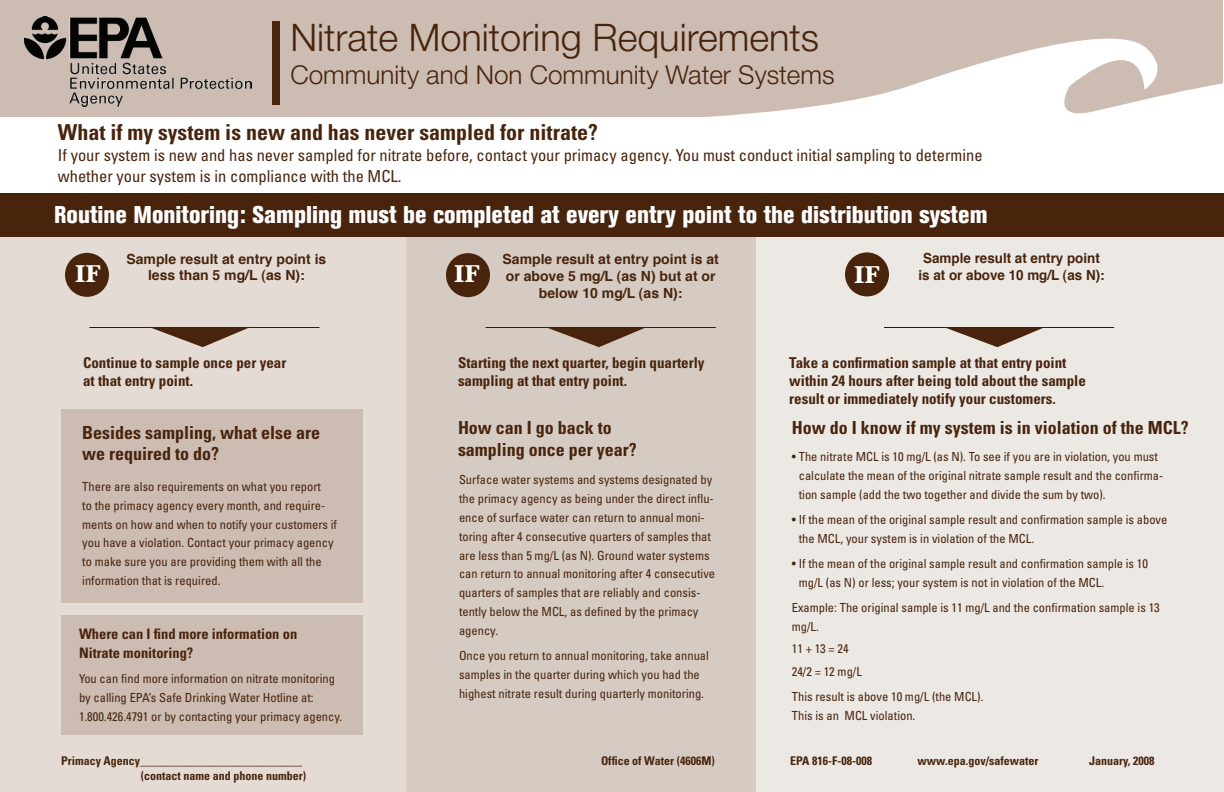
<style>
.page{position:relative;width:1224px;height:792px;background:#fff}
.page>*{position:absolute;margin:0;border:0;box-sizing:border-box;transform-origin:0 0}
.t1{font:300 38px "Helvetica Neue";color:#48240d}
.t2{font:300 26px "Helvetica Neue";color:#48240d}
.t3{font:700 25.6px "Baskerville";color:#fff}
.t4{font:800 condensed 24px "Akzidenz Grotesk BE";color:#fff}
.t5{font:700 condensed 22px "Univers";color:#48240d}
.t6{font:700 condensed 18px/21.6px "Univers";color:#48240d}
.t7{font:condensed 16.5px/20.8px "Univers";color:#48240d}
.t8{font:700 condensed 15px/18px "Univers";color:#48240d}
.t9{font:700 condensed 14.5px/18.8px "Univers";color:#48240d}
.t10{font:700 14px/16.8px "Helvetica";color:#48240d;text-align:center}
.t11{font:700 14px "Helvetica";color:#48240d;scale:.96 1}
.t12{font:condensed 12.5px/18.8px "Univers";color:#48240d}
.t13{font:700 condensed 12px/14.4px "Univers";color:#48240d}
</style>
<div class="page">
<div style="left:0;top:237px;width:409px;height:555px;background:#e4dbd4"></div>
<div style="left:406px;top:237px;width:360px;height:555px;background:#d6cbc2"></div>
<div style="left:406px;top:193px;width:360px;height:44px;background:#48240d"></div>
<div style="left:756px;top:237px;width:468px;height:555px;background:#ece8e4"></div>
<div style="left:1px;top:1px;width:1222px;height:116px;background:#ccbcb2"></div>
<div style="left:273px;top:21px;width:7px;height:84px;background:#48240d"></div>
<svg style="left:251px;top:26px;width:972px;height:91px"></svg>
<div style="left:446px;top:253px;width:44px;height:44px;background:#48240d;border-radius:50%"></div>
<hr style="left:89px;top:327px;width:231px;height:1px;background:#231f20">
<svg style="left:152px;top:328px;width:96px;height:19px"></svg>
<hr style="left:486px;top:327px;width:230px;height:1px;background:#231f20">
<svg style="left:548px;top:328px;width:96px;height:19px"></svg>
<hr style="left:884px;top:327px;width:230px;height:1px;background:#231f20">
<svg style="left:946px;top:328px;width:97px;height:19px"></svg>
<div style="left:0;top:193px;width:408px;height:44px;background:#48240d"></div>
<div style="left:65px;top:253px;width:44px;height:44px;background:#48240d;border-radius:50%"></div>
<div style="left:756px;top:193px;width:468px;height:44px;background:#48240d"></div>
<div style="left:845px;top:252px;width:44px;height:44px;background:#48240d;border-radius:50%"></div>
<img style="left:24px;top:17px;width:227px;height:89px">
<div style="left:61px;top:409px;width:302px;height:194px;background:#ccbcb2"></div>
<div style="left:61px;top:615px;width:302px;height:120px;background:#ccbcb2"></div>
<h1 class="t1" style="left:290px;top:14px;width:530px">Nitrate Monitoring Requirements</h1>
<h2 class="t2" style="left:290px;top:59px;width:546px">Community and Non Community Water Systems</h2>
<h3 class="t5" style="left:58px;top:119px;width:542px">What if my system is new and has never sampled for nitrate?</h3>
<h3 class="t7" style="left:58px;top:145px;width:926px">If your system is new and has never sampled for nitrate before, contact your primacy agency. You must conduct initial sampling to determine whether your system is in compliance with the MCL.</h3>
<h3 class="t4" style="left:54px;top:201px;width:935px">Routine Monitoring: Sampling must be completed at every entry point to the distribution system</h3>
<p class="t10" style="left:126px;top:250px;width:201px">Sample result at entry point is less than 5 mg/L (as N):</p>
<h3 class="t3" style="left:75px;top:259px;width:27px">IF</h3>
<h3 class="t3" style="left:454px;top:259px;width:27px">IF</h3>
<p class="t10" style="left:503px;top:250px;width:218px">Sample result at entry point is at or above 5 mg/L (as N) but at or below 10 mg/L (as N):</p>
<p class="t8" style="left:83px;top:353px;width:205px">Continue to sample once per year at that entry point.</p>
<h3 class="t6" style="left:82px;top:421px;width:239px">Besides sampling, what else are we required to do?</h3>
<p class="t12" style="left:82px;top:477px;width:256px">There are also requirements on what you report<br>to the primacy agency every month, and require&shy;ments on how and when to notify your customers if you have a violation. Contact your primacy agency to make sure you are providing them with all the information that is required.</p>
<p class="t9" style="left:79px;top:624px;width:220px">Where can I find more information on<br>Nitrate monitoring?</p>
<p class="t12" style="left:79px;top:669px;width:265px">You can find more information on nitrate monitoring by calling EPA’s Safe Drinking Water Hotline at:<br>1.800.426.4791 or by contacting your primacy agency.</p>
<p class="t8" style="left:458px;top:353px;width:248px">Starting the next quarter, begin quarterly sampling at that entry point.</p>
<h3 class="t6" style="left:458px;top:417px;width:180px">How can I go back to sampling once per year?</h3>
<p class="t12" style="left:459px;top:470px;width:258px">Surface water systems and systems designated by the primacy agency as being under the direct influ&shy;ence of surface water can return to annual moni&shy;toring after 4 consecutive quarters of samples that are less than 5 mg/L (as N). Ground water systems can return to annual monitoring after 4 consecutive quarters of samples that are reliably and consis&shy;tently below the MCL, as defined by the primacy agency.</p>
<p class="t12" style="left:459px;top:646px;width:251px">Once you return to annual monitoring, take annual samples in the quarter during which you had the highest nitrate result during quarterly monitoring.</p>
<p class="t11" style="left:923px;top:246px;width:186px">Sample result at entry point</p>
<h3 class="t3" style="left:854px;top:259px;width:27px">IF</h3>
<p class="t11" style="left:918px;top:262px;width:195px">is at or above 10 mg/L (as N):</p>
<p class="t8" style="left:789px;top:353px;width:298px">Take a confirmation sample at that entry point within 24 hours after being told about the sample result or immediately notify your customers.</p>
<h3 class="t6" style="left:792px;top:417px;width:398px">How do I know if my system is in violation of the MCL?</h3>
<p class="t12" style="left:799px;top:447px;width:366px;text-indent:-7px">• The nitrate MCL is 10 mg/L (as N). To see if you are in violation, you must calculate the mean of the original nitrate sample result and the confirma&shy;tion sample (add the two together and divide the sum by two).</p>
<p class="t12" style="left:799px;top:510px;width:370px;text-indent:-7px">• If the mean of the original sample result and confirmation sample is above the MCL, your system is in violation of the MCL.</p>
<p class="t12" style="left:799px;top:554px;width:351px;text-indent:-7px">• If the mean of the original sample result and confirmation sample is 10 mg/L (as N) or less; your system is not in violation of the MCL.</p>
<p class="t12" style="left:792px;top:598px;width:369px">Example: The original sample is 11 mg/L and the confirmation sample is 13 mg/L.</p>
<p class="t12" style="left:792px;top:636px;width:72px;line-height:23.3px">11 + 13 = 24<br>24/2 = 12 mg/L</p>
<p class="t12" style="left:792px;top:687px;width:193px">This result is above 10 mg/L (the MCL).<br>This is an MCL violation.</p>
<p class="t13" style="left:141px;top:753px;width:167px;text-indent:-80px">Primacy Agency___________________________ (contact name and phone number)</p>
<p class="t13" style="left:601px;top:754px;width:115px">Office of Water (4606M)</p>
<p class="t13" style="left:918px;top:754px;width:122px">www.epa.gov/safewater</p>
<p class="t13" style="left:1089px;top:754px;width:67px">January, 2008</p>
<p class="t13" style="left:790px;top:754px;width:84px">EPA 816-F-08-008</p>
</div>
